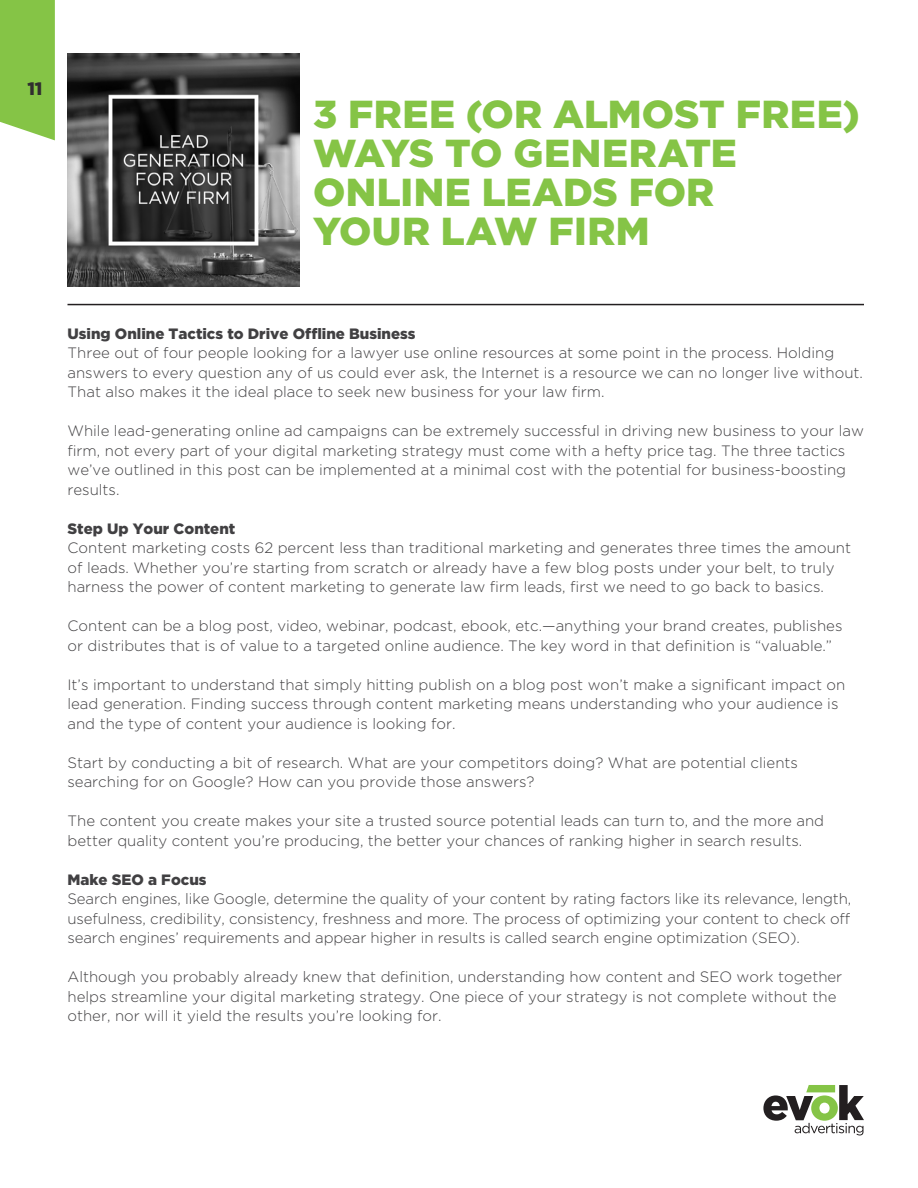
<style>
.page{position:relative;width:918px;height:1188px;background:#fff}
.page>*{position:absolute;margin:0;border:0;box-sizing:border-box;transform-origin:0 0}
.t1{font:900 39px/39px "Gotham";letter-spacing:.005em;color:#85c446}
.t2{font:900 18px "Gotham";color:#302e2f}
.t3{font:300 15px/19.5px "Gotham";color:#414042}
.t4{font:900 15px "Gotham";color:#414042}
</style>
<div class="page">
<svg style="left:0;top:0;width:55px;height:140px;background:#8cc752"></svg>
<svg style="left:763px;top:1085px;width:101px;height:50px"></svg>
<img style="left:67px;top:54px;width:233px;height:232px">
<hr style="left:68px;top:304px;width:796px;height:1px;background:#231f20">
<p class="t2" style="left:27px;top:78px;width:17px">11</p>
<h1 class="t1" style="left:313px;top:94px;width:548px">3 FREE (OR ALMOST FREE)<br>WAYS TO GENERATE<br>ONLINE LEADS FOR<br>YOUR LAW FIRM</h1>
<p class="t4" style="left:68px;top:325px;width:350px">Using Online Tactics to Drive Offline Business</p>
<p class="t3" style="left:68px;top:343px;width:797px">Three out of four people looking for a lawyer use online resources at some point in the process. Holding answers to every question any of us could ever ask, the Internet is a resource we can no longer live without.<br>That also makes it the ideal place to seek new business for your law firm.</p>
<p class="t3" style="left:68px;top:421px;width:798px">While lead-generating online ad campaigns can be extremely successful in driving new business to your law firm, not every part of your digital marketing strategy must come with a hefty price tag. The three tactics we’ve outlined in this post can be implemented at a minimal cost with the potential for business-boosting results.</p>
<p class="t4" style="left:68px;top:520px;width:169px">Step Up Your Content</p>
<p class="t3" style="left:68px;top:538px;width:785px">Content marketing costs 62 percent less than traditional marketing and generates three times the amount of leads. Whether you’re starting from scratch or already have a few blog posts under your belt, to truly harness the power of content marketing to generate law firm leads, first we need to go back to basics.</p>
<p class="t3" style="left:68px;top:616px;width:776px">Content can be a blog post, video, webinar, podcast, ebook, etc.—anything your brand creates, publishes or distributes that is of value to a targeted online audience. The key word in that definition is “valuable.”</p>
<p class="t3" style="left:68px;top:674px;width:779px">It’s important to understand that simply hitting publish on a blog post won’t make a significant impact on lead generation. Finding success through content marketing means understanding who your audience is and the type of content your audience is looking for.</p>
<p class="t3" style="left:68px;top:752px;width:732px">Start by conducting a bit of research. What are your competitors doing? What are potential clients searching for on Google? How can you provide those answers?</p>
<p class="t3" style="left:68px;top:811px;width:758px">The content you create makes your site a trusted source potential leads can turn to, and the more and better quality content you’re producing, the better your chances of ranking higher in search results.</p>
<p class="t4" style="left:68px;top:871px;width:141px">Make SEO a Focus</p>
<p class="t3" style="left:68px;top:889px;width:785px;text-align:justify">Search engines, like Google, determine the quality of your content by rating factors like its relevance, length, usefulness, credibility, consistency, freshness and more. The process of optimizing your content to check off search engines’ requirements and appear higher in results is called search engine optimization (SEO).</p>
<p class="t3" style="left:68px;top:967px;width:776px">Although you probably already knew that definition, understanding how content and SEO work together helps streamline your digital marketing strategy. One piece of your strategy is not complete without the other, nor will it yield the results you’re looking for.</p>
</div>
